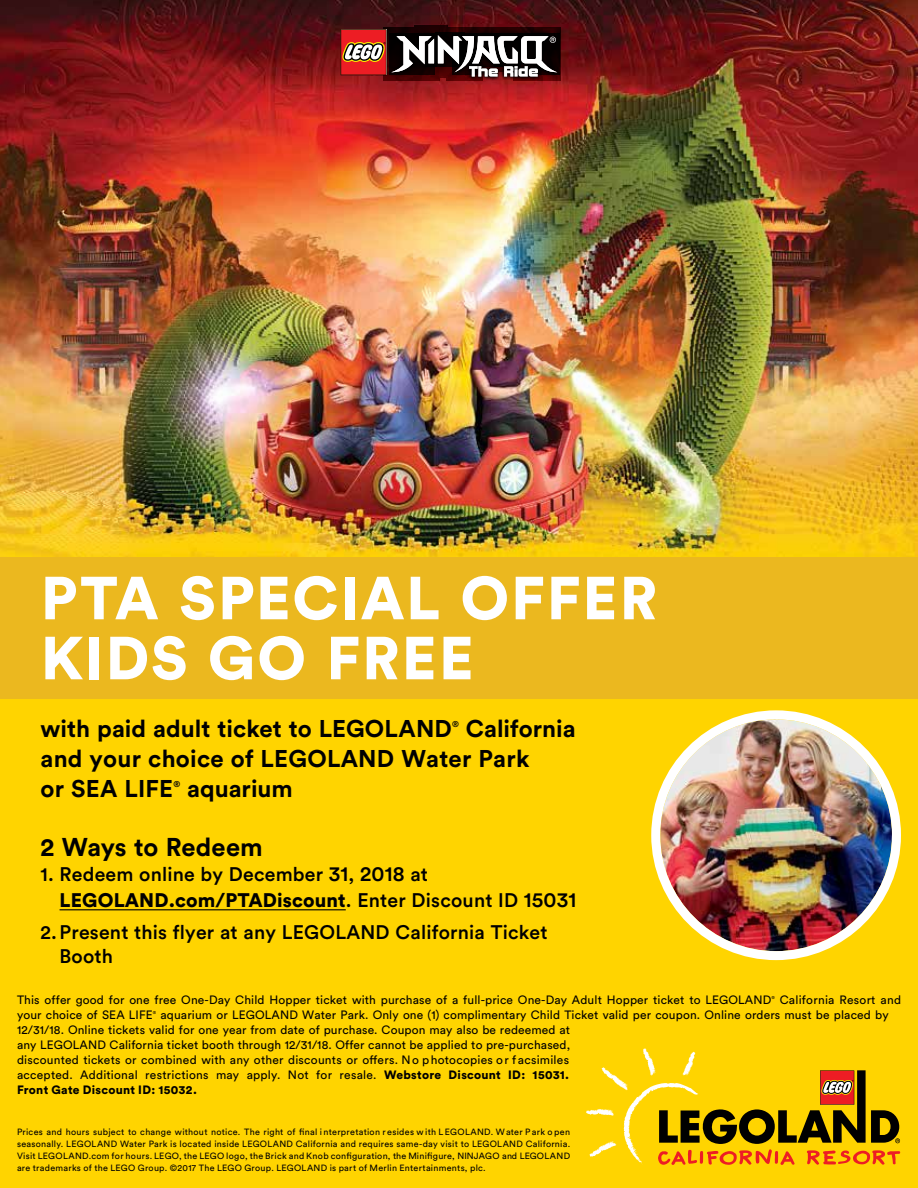
<style>
.page{position:relative;width:918px;height:1188px;background:#fff}
.page>*{position:absolute;margin:0;border:0;box-sizing:border-box;transform-origin:0 0}
.t1{font:900 60px/60px "Circular Std";letter-spacing:.03em;color:#fff}
.t2{font:700 25.5px "Circular Std";letter-spacing:-.005em;color:#000}
.t3{font:700 24px/30px "Circular Std";letter-spacing:.005em;color:#000}
.t4{font:500 19.5px/25.5px "Circular Std";letter-spacing:.01em;color:#000}
.t5{font:12px/15px "Circular Std";letter-spacing:.01em;color:#000}
.t6{font:9px/12px "Circular Std";letter-spacing:.03em;color:#000;text-align:justify}
.t7{font:700 8.4px "Circular Std";color:#000}
.t8{font:4.2px "Circular Std";color:#000}
.s1{font-size:21px}
.s2{font-weight:900}
</style>
<div class="page">
<img style="left:0;top:0;width:918px;height:557px">
<div style="left:0;top:557px;width:918px;height:631px;background:#ffd400"></div>
<div style="left:0;top:557px;width:918px;height:142px;background:#ebb81f"></div>
<img style="left:660px;top:719px;width:232px;height:232px;border-radius:116px">
<div style="left:651px;top:710px;width:250px;height:250px;border:9px solid #fff;border-radius:50%"></div>
<svg style="left:586px;top:1048px;width:314px;height:117px"></svg>
<img style="left:489px;top:28px;width:24px;height:1px">
<img style="left:470px;top:28px;width:12px;height:1px">
<img style="left:448px;top:27px;width:22px;height:2px">
<img style="left:415px;top:25px;width:33px;height:4px">
<img style="left:463px;top:85px;width:81px;height:3px">
<svg style="left:341px;top:29px;width:220px;height:56px"></svg>
<hr style="left:60px;top:909px;width:286px;height:1px;background:#000">
<h1 class="t1" style="left:41px;top:567px;width:618px">PTA SPECIAL OFFER<br>KIDS GO FREE</h1>
<h3 class="t3" style="left:40px;top:714px;width:413px">with paid adult ticket to LEGOLAND</h3>
<p class="t7" style="left:452px;top:718px;width:8px">®</p>
<h3 class="t3" style="left:40px;top:714px;width:537px;text-indent:425px">California and your choice of LEGOLAND Water Park<br>or SEA LIFE</h3>
<p class="t7" style="left:174px;top:778px;width:8px">®</p>
<h3 class="t3" style="left:187px;top:774px;width:107px">aquarium</h3>
<h2 class="t2" style="left:40px;top:831px;width:224px">2 Ways to Redeem</h2>
<h3 class="t4" style="left:60px;top:862px;width:518px;text-indent:-19px">1. Redeem online by December <span class="s1">31</span>, <span class="s1">2018</span> at<br><span class="s2">LEGOLAND.com/PTADiscount</span>. Enter Discount ID <span class="s1">15031</span></h3>
<h3 class="t4" style="left:60px;top:920px;width:490px;line-height:23.4px;text-indent:-19px">2.Present this flyer at any LEGOLAND California Ticket<br>Booth</h3>
<p class="t5" style="left:17px;top:992px;width:756px">This offer good for one free One-Day Child Hopper ticket with purchase of a full-price One-Day Adult Hopper ticket to LEGOLAND</p>
<p class="t8" style="left:772px;top:995px;width:5px">®</p>
<p class="t5" style="left:780px;top:992px;width:123px">California Resort and</p>
<p class="t5" style="left:17px;top:1007px;width:137px">your choice of SEA LIFE</p>
<p class="t8" style="left:153px;top:1010px;width:5px">®</p>
<p class="t5" style="left:17px;top:1007px;width:873px;text-indent:144px">aquarium or LEGOLAND Water Park. Only one (1) complimentary Child Ticket valid per coupon. Online orders must be placed by 12/31/18. Online tickets valid for one year from date of purchase. Coupon may also be redeemed at<br>any LEGOLAND California ticket booth through 12/31/18. Offer cannot be applied to pre-purchased,<br>discounted tickets or combined with any other discounts or offers. No photocopies or facsimiles<br>accepted. Additional restrictions may apply. Not for resale. <span class="s2">Webstore Discount ID: 15031.<br>Front Gate Discount ID: 15032.</span></p>
<p class="t6" style="left:17px;top:1125px;width:555px">Prices and hours subject to change without notice. The right of final i nterpretation r esides w ith L EGOLAND. Water P ark o pen seasonally. LEGOLAND Water Park is located inside LEGOLAND California and requires same-day visit to LEGOLAND California.<br>Visit LEGOLAND.com for hours. LEGO, the LEGO logo, the Brick and Knob configuration, the Minifigure, NINJAGO and LEGOLAND are trademarks of the LEGO Group. ©2017 The LEGO Group. LEGOLAND is part of Merlin Entertainments, plc.</p>
</div>
